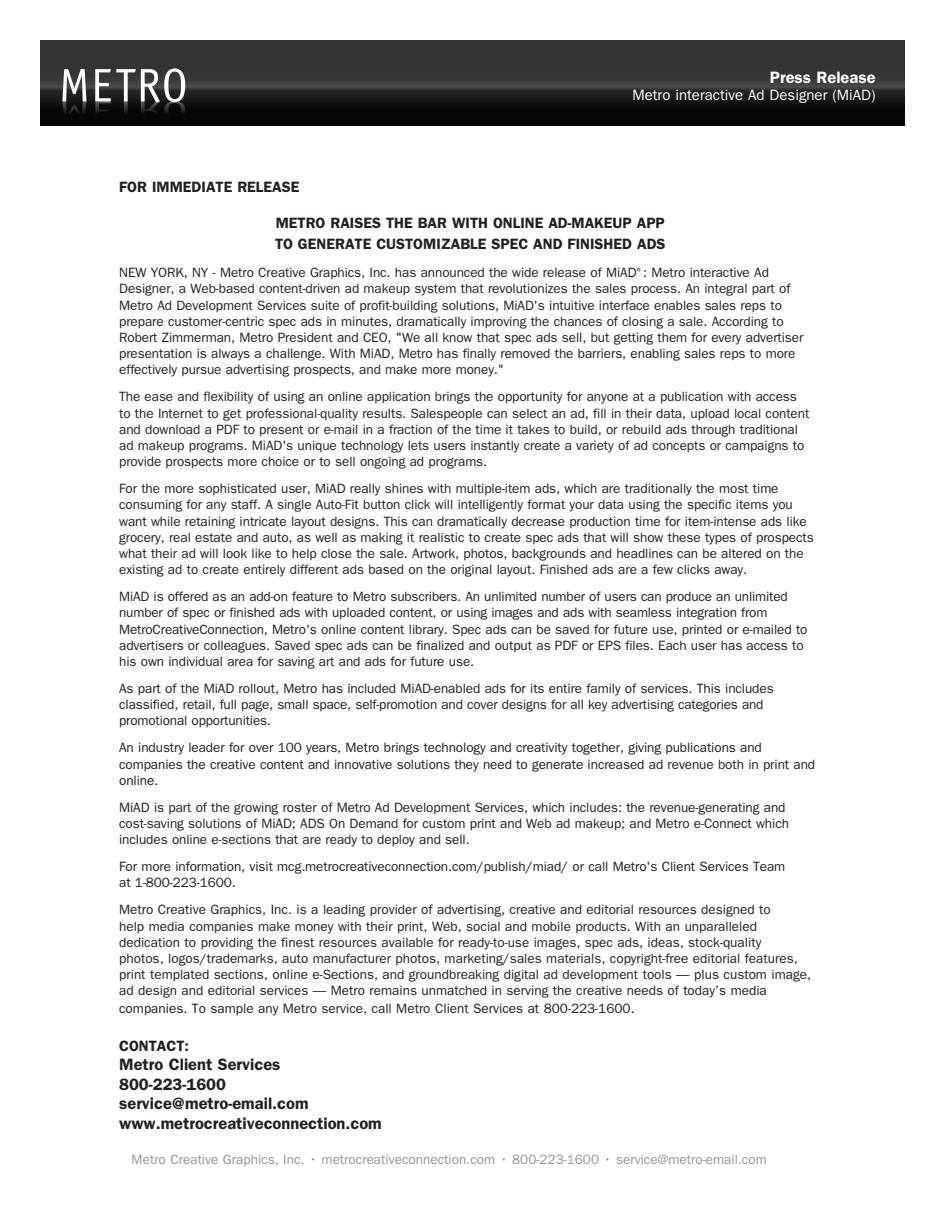
<style>
.page{position:relative;width:945px;height:1215px;background:#fff}
.page>*{position:absolute;margin:0;border:0;box-sizing:border-box;transform-origin:0 0}
.t1{font:600 16.5px/19.5px "ITC Franklin Gothic Std";color:#231f20}
.t2{font:600 16.5px "ITC Franklin Gothic Std";color:#fff}
.t3{font:600 15px/21.1px "ITC Franklin Gothic Std";color:#231f20}
.t4{font:15px "ITC Franklin Gothic Std";color:#fff}
.t5{font:13.5px/16.2px "ITC Franklin Gothic Std";letter-spacing:-.005em;color:#231f20}
.t6{font:13.5px "ITC Franklin Gothic Std";color:#939598}
</style>
<div class="page">
<svg style="left:40px;top:40px;width:864px;height:85px;background:#262626"></svg>
<svg style="left:62px;top:69px;width:25px;height:50px"></svg>
<svg style="left:95px;top:68px;width:90px;height:51px"></svg>
<p class="t2" style="left:770px;top:72px;width:107px">Press Release</p>
<p class="t4" style="left:632px;top:90px;width:245px">Metro interactive Ad Designer (MiAD)</p>
<p class="t3" style="left:119px;top:177px;width:182px">FOR IMMEDIATE RELEASE</p>
<p class="t3" style="left:275px;top:213px;width:392px">METRO RAISES THE BAR WITH ONLINE AD-MAKEUP APP<br>TO GENERATE CUSTOMIZABLE SPEC AND FINISHED ADS</p>
<p class="t5" style="left:119px;top:266px;width:686px">NEW YORK, NY - Metro Creative Graphics, Inc. has announced the wide release of MiAD<sup>®</sup>: Metro interactive Ad Designer, a Web-based content-driven ad makeup system that revolutionizes the sales process. An integral part of Metro Ad Development Services suite of profit-building solutions, MiAD's intuitive interface enables sales reps to prepare customer-centric spec ads in minutes, dramatically improving the chances of closing a sale. According to Robert Zimmerman, Metro President and CEO, "We all know that spec ads sell, but getting them for every advertiser presentation is always a challenge. With MiAD, Metro has finally removed the barriers, enabling sales reps to more effectively pursue advertising prospects, and make more money."</p>
<p class="t5" style="left:119px;top:390px;width:692px">The ease and flexibility of using an online application brings the opportunity for anyone at a publication with access to the Internet to get professional-quality results. Salespeople can select an ad, fill in their data, upload local content and download a PDF to present or e-mail in a fraction of the time it takes to build, or rebuild ads through traditional ad makeup programs. MiAD's unique technology lets users instantly create a variety of ad concepts or campaigns to provide prospects more choice or to sell ongoing ad programs.</p>
<p class="t5" style="left:119px;top:482px;width:696px">For the more sophisticated user, MiAD really shines with multiple-item ads, which are traditionally the most time consuming for any staff. A single Auto-Fit button click will intelligently format your data using the specific items you want while retaining intricate layout designs. This can dramatically decrease production time for item-intense ads like grocery, real estate and auto, as well as making it realistic to create spec ads that will show these types of prospects what their ad will look like to help close the sale. Artwork, photos, backgrounds and headlines can be altered on the existing ad to create entirely different ads based on the original layout. Finished ads are a few clicks away.</p>
<p class="t5" style="left:119px;top:590px;width:690px">MiAD is offered as an add-on feature to Metro subscribers. An unlimited number of users can produce an unlimited number of spec or finished ads with uploaded content, or using images and ads with seamless integration from MetroCreativeConnection, Metro's online content library. Spec ads can be saved for future use, printed or e-mailed to advertisers or colleagues. Saved spec ads can be finalized and output as PDF or EPS files. Each user has access to his own individual area for saving art and ads for future use.</p>
<p class="t5" style="left:119px;top:681px;width:656px">As part of the MiAD rollout, Metro has included MiAD-enabled ads for its entire family of services. This includes classified, retail, full page, small space, self-promotion and cover designs for all key advertising categories and promotional opportunities.</p>
<p class="t5" style="left:119px;top:741px;width:698px">An industry leader for over 100 years, Metro brings technology and creativity together, giving publications and companies the creative content and innovative solutions they need to generate increased ad revenue both in print and online.</p>
<p class="t5" style="left:119px;top:800px;width:671px">MiAD is part of the growing roster of Metro Ad Development Services, which includes: the revenue-generating and cost-saving solutions of MiAD; ADS On Demand for custom print and Web ad makeup; and Metro e-Connect which includes online e-sections that are ready to deploy and sell.</p>
<p class="t5" style="left:119px;top:860px;width:668px">For more information, visit mcg.metrocreativeconnection.com/publish/miad/ or call Metro's Client Services Team at 1-800-223-1600.</p>
<p class="t5" style="left:119px;top:903px;width:694px">Metro Creative Graphics, Inc. is a leading provider of advertising, creative and editorial resources designed to<br>help media companies make money with their print, Web, social and mobile products. With an unparalleled dedication to providing the finest resources available for ready-to-use images, spec ads, ideas, stock-quality<br>photos, logos/trademarks, auto manufacturer photos, marketing/sales materials, copyright-free editorial features, print templated sections, online e-Sections, and groundbreaking digital ad development tools — plus custom image, ad design and editorial services — Metro remains unmatched in serving the creative needs of today’s media companies. To sample any Metro service, call Metro Client Services at 800-223-1600.</p>
<p class="t3" style="left:119px;top:1037px;width:71px">CONTACT:</p>
<p class="t1" style="left:119px;top:1056px;width:264px">Metro Client Services<br>800-223-1600 service@metro-email.com www.metrocreativeconnection.com</p>
<p class="t6" style="left:132px;top:1154px;width:637px">Metro Creative Graphics, Inc. • metrocreativeconnection.com • 800-223-1600 • service@metro-email.com</p>
</div>
